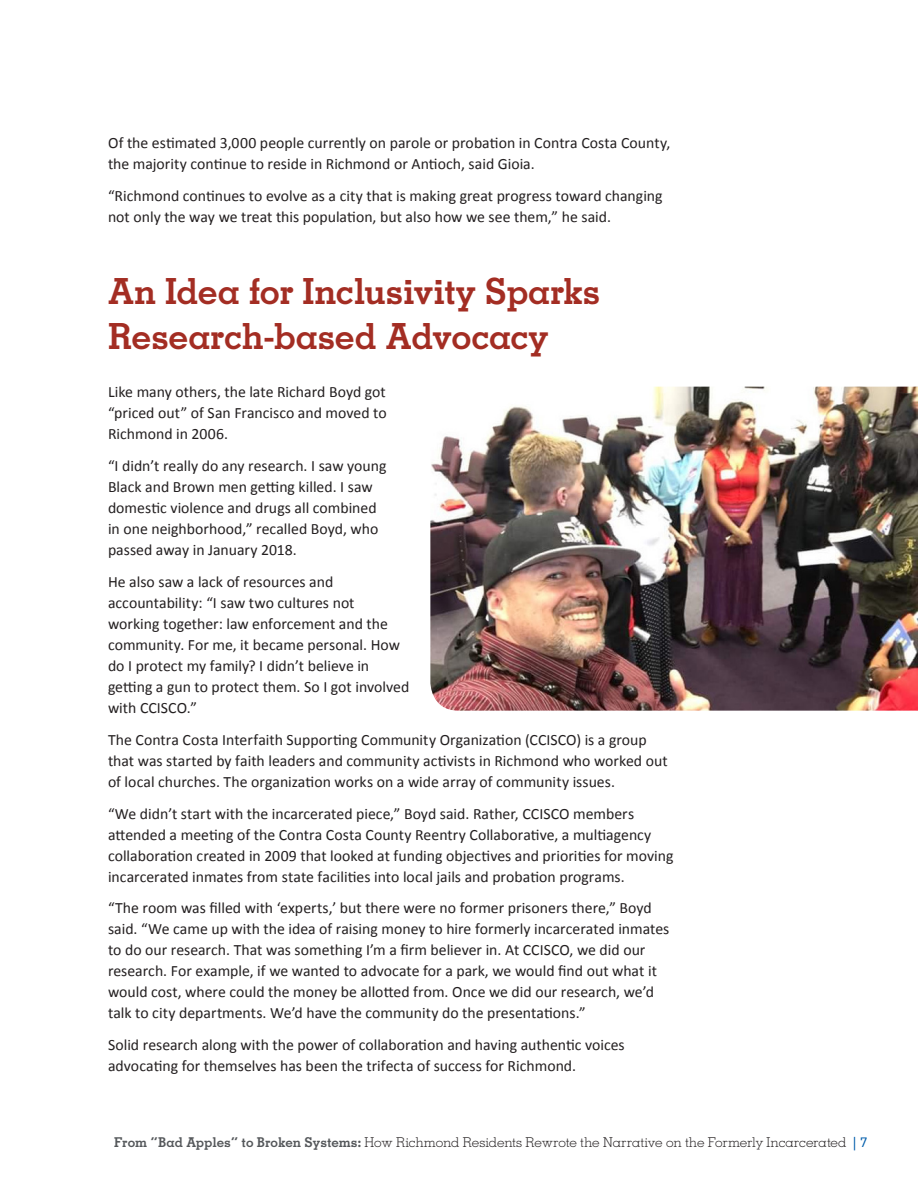
<style>
.page{position:relative;width:918px;height:1188px;background:#fff}
.page>*{position:absolute;margin:0;border:0;box-sizing:border-box;transform-origin:0 0}
.Section_header{font:700 36px/45px "Memphis LT Std";letter-spacing:-.01em;color:#a32d23}
.t1{font:15.75px/21px "Calibri";color:#231f20}
.t2{font:300 13.5px "Memphis LT Std";letter-spacing:-.005em;color:#231f20}
.s1{font-weight:700;color:#54575a}
.s2{font-weight:500;color:#015dab}
</style>
<div class="page">
<img style="left:430px;top:387px;width:488px;height:324px">
<p class="t1" style="left:108px;top:132px;width:564px">Of the estimated 3,000 people currently on parole or probation in Contra Costa County, the majority continue to reside in Richmond or Antioch, said Gioia.</p>
<p class="t1" style="left:108px;top:185px;width:556px">“Richmond continues to evolve as a city that is making great progress toward changing not only the way we treat this population, but also how we see them,” he said.</p>
<p class="Section_header" style="left:108px;top:269px;width:494px">An Idea for Inclusivity Sparks<br>Research-based Advocacy</p>
<p class="t1" style="left:108px;top:382px;width:280px;text-align:justify">Like many others, the late Richard Boyd got “priced out” of San Francisco and moved to Richmond in 2006.</p>
<p class="t1" style="left:108px;top:456px;width:280px">“I didn’t really do any research. I saw young Black and Brown men getting killed. I saw domestic violence and drugs all combined in one neighborhood,” recalled Boyd, who passed away in January 2018.</p>
<p class="t1" style="left:108px;top:571px;width:303px">He also saw a lack of resources and accountability: “I saw two cultures not working together: law enforcement and the community. For me, it became personal. How do I protect my family? I didn’t believe in getting a gun to protect them. So I got involved with CCISCO.”</p>
<p class="t1" style="left:108px;top:729px;width:561px">The Contra Costa Interfaith Supporting Community Organization (CCISCO) is a group that was started by faith leaders and community activists in Richmond who worked out of local churches. The organization works on a wide array of community issues.</p>
<p class="t1" style="left:108px;top:803px;width:567px">“We didn’t start with the incarcerated piece,” Boyd said. Rather, CCISCO members attended a meeting of the Contra Costa County Reentry Collaborative, a multiagency collaboration created in 2009 that looked at funding objectives and priorities for moving incarcerated inmates from state facilities into local jails and probation programs.</p>
<p class="t1" style="left:108px;top:898px;width:563px">“The room was filled with ‘experts,’ but there were no former prisoners there,” Boyd said. “We came up with the idea of raising money to hire formerly incarcerated inmates to do our research. That was something I’m a firm believer in. At CCISCO, we did our research. For example, if we wanted to advocate for a park, we would find out what it would cost, where could the money be allotted from. Once we did our research, we’d talk to city departments. We’d have the community do the presentations.”</p>
<p class="t1" style="left:108px;top:1034px;width:518px">Solid research along with the power of collaboration and having authentic voices advocating for themselves has been the trifecta of success for Richmond.</p>
<p class="t2" style="left:114px;top:1134px;width:755px"><span class="s1">From “Bad Apples” to Broken Systems:</span> How Richmond Residents Rewrote the Narrative on the Formerly Incarcerated <span class="s2">| 7</span></p>
</div>
